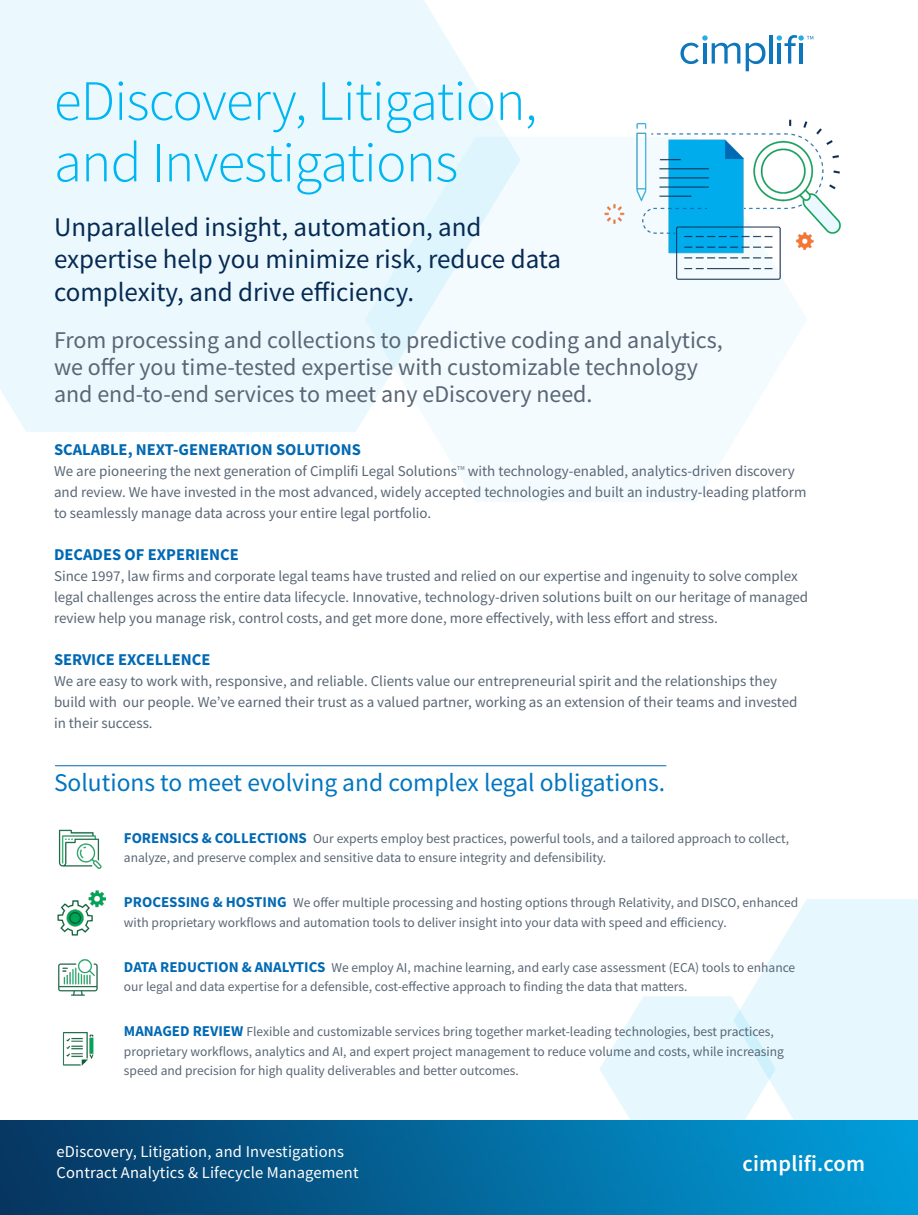
<style>
.page{position:relative;width:918px;height:1215px;background:#fff}
.page>*{position:absolute;margin:0;border:0;box-sizing:border-box;transform-origin:0 0}
.t1{font:300 57px/61.5px "Source Sans Pro";letter-spacing:-.015em;color:#00b6f1}
.t2{font:27px/32.4px "Source Sans Pro";color:#072a53}
.t3{font:25.5px "Source Sans Pro";color:#0076c0}
.t4{font:24px/27px "Source Sans Pro";color:#596675}
.t5{font:600 22.5px "Source Sans Pro";letter-spacing:.01em;color:#fff}
.t6{font:16.5px "Source Sans Pro";letter-spacing:.01em;color:#fff}
.t7{font:700 16.5px "Source Sans Pro";color:#0069b4}
.t8{font:15px/21px "Source Sans Pro";color:#596675}
.t9{font:13.5px/19.5px "Source Sans Pro";color:#596675}
.t10{font:6px "Source Sans Pro";color:#596675}
.s1{font-weight:700;font-size:15px;color:#0069b4}
</style>
<div class="page">
<svg style="left:748px;top:899px;width:170px;height:221px;background:#e8f8fe"></svg>
<svg style="left:600px;top:996px;width:176px;height:124px;background:#e8f8fd"></svg>
<div style="left:0;top:0;width:507px;height:432px;background:#ebf9fe"></div>
<svg style="left:365px;top:137px;width:442px;height:365px;fill:#f3fbfe"></svg>
<hr style="left:55px;top:765px;width:611px;height:1px;background:#0069b4">
<img style="left:0;top:1120px;width:918px;height:95px">
<img style="left:58px;top:829px;width:44px;height:40px">
<img style="left:57px;top:890px;width:49px;height:45px">
<img style="left:58px;top:959px;width:40px;height:37px">
<img style="left:62px;top:1032px;width:32px;height:34px">
<img style="left:588px;top:119px;width:253px;height:172px">
<svg style="left:680px;top:35px;width:60px;height:29px"></svg>
<svg style="left:746px;top:43px;width:19px;height:28px"></svg>
<hr style="left:770px;top:35px;width:3px;height:29px;background:#0e76bd">
<svg style="left:777px;top:35px;width:36px;height:29px"></svg>
<p class="t1" style="left:54px;top:70px;width:485px">eDiscovery, Litigation, and Investigations</p>
<p class="t2" style="left:54px;top:210px;width:509px">Unparalleled insight, automation, and expertise help you minimize risk, reduce data complexity, and drive efficiency.</p>
<p class="t4" style="left:54px;top:326px;width:670px">From processing and collections to predictive coding and analytics, we offer you time-tested expertise with customizable technology and end-to-end services to meet any eDiscovery need.</p>
<p class="t7" style="left:54px;top:439px;width:309px">SCALABLE, NEXT-GENERATION SOLUTIONS</p>
<p class="t8" style="left:54px;top:461px;width:405px">We are pioneering the next generation of Cimplifi Legal Solutions</p>
<p class="t10" style="left:457px;top:464px;width:9px">TM</p>
<p class="t8" style="left:54px;top:461px;width:754px;text-indent:414px">with technology-enabled, analytics-driven discovery and review. We have invested in the most advanced, widely accepted technologies and built an industry-leading platform to seamlessly manage data across your entire legal portfolio.</p>
<p class="t7" style="left:54px;top:544px;width:186px">DECADES OF EXPERIENCE</p>
<p class="t8" style="left:54px;top:566px;width:756px">Since 1997, law firms and corporate legal teams have trusted and relied on our expertise and ingenuity to solve complex legal challenges across the entire data lifecycle. Innovative, technology-driven solutions built on our heritage of managed review help you manage risk, control costs, and get more done, more effectively, with less effort and stress.</p>
<p class="t7" style="left:54px;top:649px;width:158px">SERVICE EXCELLENCE</p>
<p class="t8" style="left:54px;top:671px;width:745px">We are easy to work with, responsive, and reliable. Clients value our entrepreneurial spirit and the relationships they build with our people. We’ve earned their trust as a valued partner, working as an extension of their teams and invested in their success.</p>
<p class="t3" style="left:54px;top:766px;width:613px">Solutions to meet evolving and complex legal obligations.</p>
<p class="t9" style="left:124px;top:828px;width:667px"><span class="s1">FORENSICS &amp; COLLECTIONS</span> Our experts employ best practices, powerful tools, and a tailored approach to collect, analyze, and preserve complex and sensitive data to ensure integrity and defensibility.</p>
<p class="t9" style="left:124px;top:893px;width:676px"><span class="s1">PROCESSING &amp; HOSTING</span> We offer multiple processing and hosting options through Relativity, and DISCO, enhanced with proprietary workflows and automation tools to deliver insight into your data with speed and efficiency.</p>
<p class="t9" style="left:124px;top:957px;width:673px"><span class="s1">DATA REDUCTION &amp; ANALYTICS</span> We employ AI, machine learning, and early case assessment (ECA) tools to enhance our legal and data expertise for a defensible, cost-effective approach to finding the data that matters.</p>
<p class="t9" style="left:124px;top:1022px;width:662px"><span class="s1">MANAGED REVIEW</span> Flexible and customizable services bring together market-leading technologies, best practices, proprietary workflows, analytics and AI, and expert project management to reduce volume and costs, while increasing speed and precision for high quality deliverables and better outcomes.</p>
<p class="t6" style="left:57px;top:1141px;width:289px">eDiscovery, Litigation, and Investigations</p>
<p class="t6" style="left:57px;top:1162px;width:304px">Contract Analytics &amp; Lifecycle Management</p>
<p class="t5" style="left:743px;top:1148px;width:124px">cimplifi.com</p>
</div>
